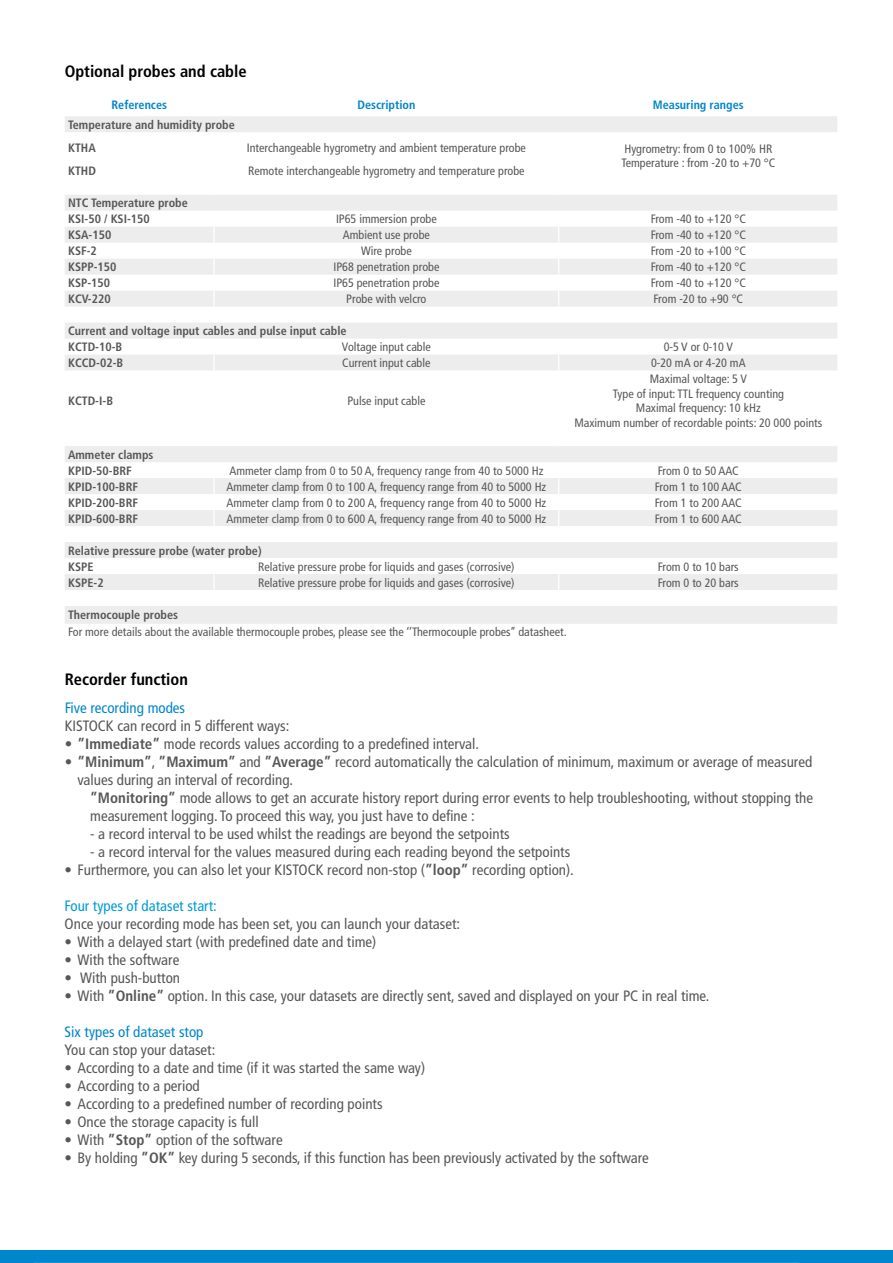
<style>
.page{position:relative;width:893px;height:1263px;background:#fff}
.page>*{position:absolute;margin:0;border:0;box-sizing:border-box;transform-origin:0 0}
.t1{font:700 condensed 16.5px "Frutiger LT Std";color:#000}
.t2{font:condensed 15px/18px "Frutiger LT Std";color:#575756}
.t3{font:condensed 15px "Frutiger LT Std";color:#0086ca}
.t4{font:condensed 15px "Frutiger LT Std";color:#009bd6}
.t5{font:condensed 12.15px/14.5px "Frutiger LT Std";color:#575756}
.t6{font:700 condensed 12.15px/16px "Frutiger LT Std";color:#575756}
.t7{font:700 condensed 12.15px "Frutiger LT Std";color:#0086ca}
.s1{font-weight:700}
</style>
<div class="page">
<svg style="left:65px;top:116px;width:772px;height:508px"></svg>
<hr style="left:213px;top:132px;width:2px;height:31px;background:#fff">
<hr style="left:558px;top:132px;width:1px;height:31px;background:#fff">
<svg style="left:213px;top:163px;width:2px;height:32px"></svg>
<svg style="left:558px;top:163px;width:1px;height:32px"></svg>
<svg style="left:213px;top:211px;width:2px;height:96px"></svg>
<svg style="left:558px;top:211px;width:1px;height:96px"></svg>
<svg style="left:213px;top:339px;width:2px;height:31px"></svg>
<svg style="left:558px;top:339px;width:1px;height:31px"></svg>
<hr style="left:213px;top:370px;width:2px;height:60px;background:#fff">
<hr style="left:558px;top:370px;width:1px;height:60px;background:#fff">
<svg style="left:213px;top:430px;width:2px;height:16px"></svg>
<svg style="left:558px;top:430px;width:1px;height:16px"></svg>
<svg style="left:213px;top:462px;width:2px;height:80px"></svg>
<svg style="left:558px;top:462px;width:1px;height:80px"></svg>
<svg style="left:213px;top:558px;width:2px;height:48px"></svg>
<svg style="left:558px;top:558px;width:1px;height:48px"></svg>
<div style="left:0;top:1251px;width:893px;height:12px;background:#0086ca"></div>
<hr style="left:34px;top:1262px;width:765px;height:1px;background:#dadada">
<p class="t1" style="left:65px;top:62px;width:184px">Optional probes and cable</p>
<p class="t7" style="left:112px;top:98px;width:57px">References</p>
<p class="t7" style="left:357px;top:98px;width:60px">Description</p>
<p class="t7" style="left:653px;top:98px;width:92px">Measuring ranges</p>
<p class="t6" style="left:68px;top:113px;width:168px;line-height:23.2px">Temperature and humidity probe<br>KTHA</p>
<p class="t5" style="left:247px;top:141px;width:281px">Interchangeable hygrometry and ambient temperature probe</p>
<p class="t5" style="left:621px;top:141px;width:155px">Hygrometry: from 0 to 100% HR<br>Temperature : from -20 to +70 °C</p>
<p class="t6" style="left:68px;top:163px;width:29px">KTHD</p>
<p class="t5" style="left:248px;top:164px;width:278px">Remote interchangeable hygrometry and temperature probe</p>
<p class="t6" style="left:68px;top:195px;width:121px">NTC Temperature probe<br>KSI-50 / KSI-150</p>
<p class="t5" style="left:336px;top:212px;width:102px">IP65 immersion probe</p>
<p class="t5" style="left:651px;top:212px;width:97px">From -40 to +120 °C</p>
<p class="t6" style="left:68px;top:227px;width:45px">KSA-150</p>
<p class="t5" style="left:343px;top:228px;width:89px">Ambient use probe</p>
<p class="t5" style="left:651px;top:228px;width:97px">From -40 to +120 °C</p>
<p class="t6" style="left:68px;top:243px;width:30px">KSF-2</p>
<p class="t5" style="left:361px;top:244px;width:52px">Wire probe</p>
<p class="t5" style="left:651px;top:244px;width:97px">From -20 to +100 °C</p>
<p class="t6" style="left:68px;top:259px;width:50px">KSPP-150</p>
<p class="t5" style="left:333px;top:260px;width:107px">IP68 penetration probe</p>
<p class="t5" style="left:651px;top:260px;width:97px">From -40 to +120 °C</p>
<p class="t6" style="left:68px;top:275px;width:44px">KSP-150</p>
<p class="t5" style="left:333px;top:276px;width:107px">IP65 penetration probe</p>
<p class="t5" style="left:651px;top:276px;width:97px">From -40 to +120 °C</p>
<p class="t6" style="left:68px;top:291px;width:44px">KCV-220</p>
<p class="t5" style="left:346px;top:292px;width:82px">Probe with velcro</p>
<p class="t5" style="left:654px;top:292px;width:91px">From -20 to +90 °C</p>
<p class="t6" style="left:68px;top:323px;width:280px">Current and voltage input cables and pulse input cable<br>KCTD-10-B</p>
<p class="t5" style="left:342px;top:340px;width:90px">Voltage input cable</p>
<p class="t5" style="left:664px;top:340px;width:71px">0-5 V or 0-10 V</p>
<p class="t6" style="left:68px;top:355px;width:57px">KCCD-02-B</p>
<p class="t5" style="left:342px;top:356px;width:90px">Current input cable</p>
<p class="t5" style="left:651px;top:356px;width:96px">0-20 mA or 4-20 mA</p>
<p class="t6" style="left:68px;top:393px;width:46px">KCTD-I-B</p>
<p class="t5" style="left:347px;top:393px;width:80px">Pulse input cable</p>
<p class="t5" style="left:574px;top:372px;width:249px;text-align:center">Maximal voltage: 5 V<br>Type of input: TTL frequency counting<br>Maximal frequency: 10 kHz<br>Maximum number of recordable points: 20 000 points</p>
<p class="t6" style="left:68px;top:446px;width:87px">Ammeter clamps<br>KPID-50-BRF</p>
<p class="t5" style="left:229px;top:463px;width:316px">Ammeter clamp from 0 to 50 A, frequency range from 40 to 5000 Hz</p>
<p class="t5" style="left:658px;top:463px;width:82px">From 0 to 50 AAC</p>
<p class="t6" style="left:68px;top:478px;width:71px">KPID-100-BRF</p>
<p class="t5" style="left:226px;top:479px;width:321px">Ammeter clamp from 0 to 100 A, frequency range from 40 to 5000 Hz</p>
<p class="t5" style="left:655px;top:479px;width:88px">From 1 to 100 AAC</p>
<p class="t6" style="left:68px;top:494px;width:71px">KPID-200-BRF</p>
<p class="t5" style="left:226px;top:495px;width:321px">Ammeter clamp from 0 to 200 A, frequency range from 40 to 5000 Hz</p>
<p class="t5" style="left:655px;top:495px;width:88px">From 1 to 200 AAC</p>
<p class="t6" style="left:68px;top:510px;width:71px">KPID-600-BRF</p>
<p class="t5" style="left:226px;top:511px;width:321px">Ammeter clamp from 0 to 600 A, frequency range from 40 to 5000 Hz</p>
<p class="t5" style="left:655px;top:511px;width:88px">From 1 to 600 AAC</p>
<p class="t6" style="left:68px;top:542px;width:195px">Relative pressure probe (water probe)<br>KSPE</p>
<p class="t5" style="left:258px;top:559px;width:258px">Relative pressure probe for liquids and gases (corrosive)</p>
<p class="t5" style="left:658px;top:559px;width:82px">From 0 to 10 bars</p>
<p class="t6" style="left:68px;top:574px;width:37px">KSPE-2</p>
<p class="t5" style="left:258px;top:575px;width:258px">Relative pressure probe for liquids and gases (corrosive)</p>
<p class="t5" style="left:658px;top:575px;width:82px">From 0 to 20 bars</p>
<p class="t6" style="left:68px;top:607px;width:112px">Thermocouple probes</p>
<p class="t5" style="left:68px;top:625px;width:500px">For more details about the available thermocouple probes, please see the ‘’Thermocouple probes’’ datasheet.</p>
<p class="t1" style="left:65px;top:669px;width:125px">Recorder function</p>
<p class="t3" style="left:65px;top:699px;width:122px">Five recording modes</p>
<p class="t2" style="left:65px;top:717px;width:226px">KISTOCK can record in 5 different ways:</p>
<p class="t2" style="left:65px;top:735px;width:416px"><span class="s1">• ”Immediate”</span> mode records values according to a predefined interval.</p>
<p class="t2" style="left:77px;top:753px;width:736px;text-indent:-13px"><span class="s1">• ”Minimum”</span>, <span class="s1">”Maximum”</span> and <span class="s1">”Average”</span> record automatically the calculation of minimum, maximum or average of measured values during an interval of recording.</p>
<p class="t2" style="left:90px;top:789px;width:724px"><span class="s1">”Monitoring”</span> mode allows to get an accurate history report during error events to help troubleshooting, without stopping the measurement logging. To proceed this way, you just have to define :</p>
<p class="t2" style="left:90px;top:825px;width:421px">- a record interval to be used whilst the readings are beyond the setpoints</p>
<p class="t2" style="left:90px;top:843px;width:482px">- a record interval for the values measured during each reading beyond the setpoints</p>
<p class="t2" style="left:65px;top:861px;width:511px">• Furthermore, you can also let your KISTOCK record non-stop (<span class="s1">”loop”</span> recording option).</p>
<p class="t4" style="left:65px;top:897px;width:154px">Four types of dataset start:</p>
<p class="t2" style="left:65px;top:915px;width:397px">Once your recording mode has been set, you can launch your dataset:</p>
<p class="t2" style="left:65px;top:933px;width:313px">• With a delayed start (with predefined date and time)</p>
<p class="t2" style="left:65px;top:951px;width:116px">• With the software</p>
<p class="t2" style="left:65px;top:969px;width:117px">• With push-button</p>
<p class="t2" style="left:65px;top:987px;width:646px">• With <span class="s1">”Online”</span> option. In this case, your datasets are directly sent, saved and displayed on your PC in real time.</p>
<p class="t3" style="left:65px;top:1023px;width:140px">Six types of dataset stop</p>
<p class="t2" style="left:65px;top:1041px;width:152px">You can stop your dataset:</p>
<p class="t2" style="left:65px;top:1059px;width:362px">• According to a date and time (if it was started the same way)</p>
<p class="t2" style="left:65px;top:1077px;width:137px">• According to a period</p>
<p class="t2" style="left:65px;top:1095px;width:319px">• According to a predefined number of recording points</p>
<p class="t2" style="left:65px;top:1113px;width:196px">• Once the storage capacity is full</p>
<p class="t2" style="left:65px;top:1131px;width:219px">• With <span class="s1">”Stop”</span> option of the software</p>
<p class="t2" style="left:65px;top:1149px;width:586px">• By holding <span class="s1">”OK”</span> key during 5 seconds, if this function has been previously activated by the software</p>
</div>
